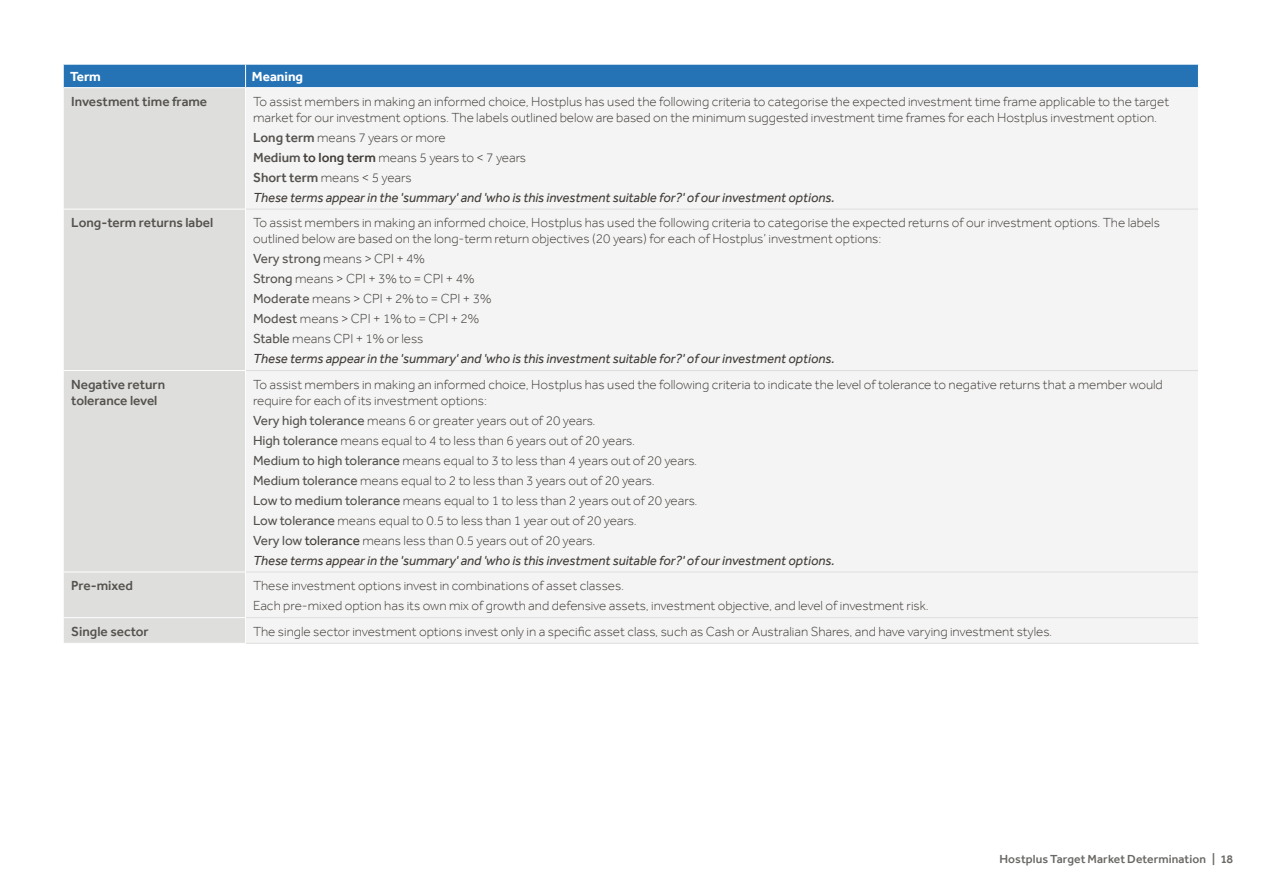
<style>
.page{position:relative;width:1263px;height:893px;background:#fff}
.page>*{position:absolute;margin:0;border:0;box-sizing:border-box;transform-origin:0 0}
.t1{font:300 13.5px/20px "Effra";color:#413c38}
.t2{font:italic 13.5px/20px "Effra";color:#413c38}
.t3{font:500 13.5px/15.8px "Effra";color:#55524e}
.t4{font:700 13.5px "Effra";color:#fff}
.t5{font:500 12px "Effra";letter-spacing:.005em;color:#6a6864}
.s1{font-weight:500;font-style:normal;color:#55524e}
.s2{font-weight:300;font-style:normal}
.s3{font-weight:500;font-style:normal}
.s4{font-weight:400;color:#55524e}
.s5{font-weight:400;font-style:italic}
.s6{font-weight:400}
</style>
<div class="page">
<div style="left:64px;top:88px;width:181px;height:555px;background:#dededd"></div>
<div style="left:246px;top:89px;width:952px;height:554px;background:#f4f4f4"></div>
<hr style="left:64px;top:370px;width:182px;height:1px;background:#fff">
<hr style="left:64px;top:572px;width:182px;height:1px;background:#fff">
<hr style="left:64px;top:617px;width:182px;height:1px;background:#fff">
<svg style="left:64px;top:64px;width:1135px;height:24px;background:#337cba"></svg>
<hr style="left:64px;top:209px;width:182px;height:1px;background:#fff">
<hr style="left:246px;top:209px;width:952px;height:1px;background:#dededd">
<hr style="left:246px;top:643px;width:953px;height:1px;background:#dededd">
<hr style="left:246px;top:370px;width:952px;height:1px;background:#dededd">
<hr style="left:246px;top:572px;width:952px;height:1px;background:#dededd">
<hr style="left:246px;top:617px;width:952px;height:1px;background:#dededd">
<p class="t4" style="left:70px;top:69px;width:32px">Term</p>
<p class="t4" style="left:252px;top:69px;width:53px">Meaning</p>
<p class="t3" style="left:71px;top:93px;width:137px">Investment time frame</p>
<p class="t1" style="left:253px;top:93px;width:917px;line-height:15.8px">To assist members in making an informed choice, Hostplus has used the following criteria to categorise the expected investment time frame applicable to the target market for our investment options. The labels outlined below are based on the minimum suggested investment time frames for each Hostplus investment option.</p>
<p class="t2" style="left:253px;top:127px;width:583px"><span class="s1">Long term</span> <span class="s2">means 7 years or more<br></span><span class="s1">Medium</span> <span class="s3">to long term</span> <span class="s2">means 5 years to &lt; 7 years<br></span><span class="s1">Short term</span> <span class="s2">means &lt; 5 years<br></span>These terms appear in the 'summary' and 'who is this investment suitable for?' of our investment options.</p>
<p class="t3" style="left:71px;top:215px;width:144px">Long-term returns label</p>
<p class="t1" style="left:253px;top:215px;width:908px;line-height:15.8px">To assist members in making an informed choice, Hostplus has used the following criteria to categorise the expected returns of our investment options. The labels outlined below are based on the long-term return objectives (20 years) for each of Hostplus’ investment options:</p>
<p class="t1" style="left:253px;top:249px;width:583px"><span class="s4">Very strong</span> means &gt; CPI + 4%<br><span class="s4">Strong</span> means &gt; CPI + 3% to = CPI + 4%<br><span class="s4">Moderate</span> means &gt; CPI + 2% to = CPI + 3%<br><span class="s4">Modest</span> means &gt; CPI + 1% to = CPI + 2%<br><span class="s4">Stable</span> means CPI + 1% or less<br><span class="s5">These terms appear in the 'summary' and 'who is this investment suitable for?' of our investment options.</span></p>
<p class="t3" style="left:71px;top:376px;width:95px">Negative return tolerance level</p>
<p class="t1" style="left:253px;top:376px;width:911px;line-height:15.8px">To assist members in making an informed choice, Hostplus has used the following criteria to indicate the level of tolerance to negative returns that a member would require for each of its investment options:</p>
<p class="t1" style="left:253px;top:410px;width:583px"><span class="s4">Very high tolerance</span> means 6 or greater years out of 20 years.<br><span class="s4">High tolerance</span> means equal to 4 to less than 6 years out of 20 years.<br><span class="s4">Medium to high tolerance</span> means equal to 3 to less than 4 years out of 20 years.<br><span class="s4">Medium tolerance</span> means equal to 2 to less than 3 years out of 20 years.<br><span class="s4">Low to medium tolerance</span> means equal to 1 to less than 2 years out of 20 years.<br><span class="s4">Low tolerance</span> means equal to 0.5 to less than 1 year out of 20 years.<br><span class="s4">Very low</span> <span class="s6">tolerance</span> means less than 0.5 years out of 20 years.<br><span class="s5">These terms appear in the 'summary' and 'who is this investment suitable for?' of our investment options.</span></p>
<p class="t3" style="left:71px;top:578px;width:63px">Pre-mixed</p>
<p class="t1" style="left:253px;top:576px;width:677px">These investment options invest in combinations of asset classes.<br>Each pre-mixed option has its own mix of growth and defensive assets, investment objective, and level of investment risk.</p>
<p class="t3" style="left:71px;top:623px;width:79px">Single sector</p>
<p class="t1" style="left:253px;top:621px;width:801px">The single sector investment options invest only in a specific asset class, such as Cash or Australian Shares, and have varying investment styles.</p>
<p class="t5" style="left:999px;top:852px;width:235px">Hostplus Target Market Determination | 18</p>
</div>
